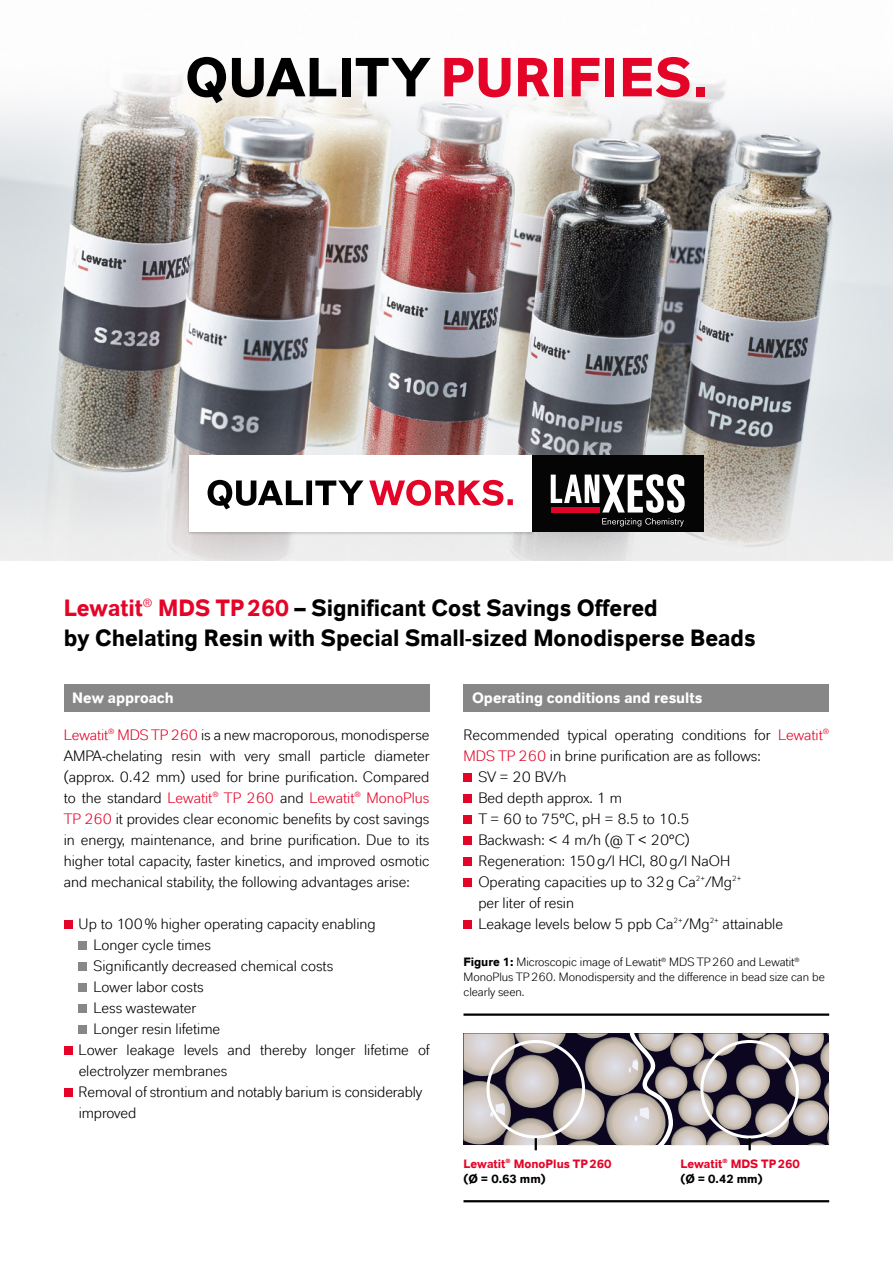
<style>
.page{position:relative;width:893px;height:1263px;background:#fff}
.page>*{position:absolute;margin:0;border:0;box-sizing:border-box;transform-origin:0 0}
.t1{font:700 54.15px "Lanxess";letter-spacing:.015em;color:#e40428}
.Tabelle{font:700 23.4px/30px "Lanxess";color:#000;scale:.96 1}
.Copy{font:15px/21px "Lanxess";color:#000;text-align:justify}
.Aufzählung{font:15px/21px "Lanxess";color:#000}
.Copy_hf{font:700 15px "Lanxess";color:#fff}
.Bildunterschrift{font:12px/15px "Lanxess";letter-spacing:-.005em;color:#000}
.Copy-2{font:700 12px "Lanxess";color:#e40428}
.Copy-3{font:700 12px "Lanxess";color:#000}
.s1{color:#000}
.s2{color:#e40428}
.s3{font-weight:700}
</style>
<div class="page">
<img style="left:0;top:75px;width:893px;height:485px">
<div style="left:188px;top:456px;width:346px;height:79px;background:#000;opacity:.15"></div>
<div style="left:189px;top:455px;width:343px;height:76px;background:#fff"></div>
<div style="left:532px;top:455px;width:172px;height:76px;background:#050505"></div>
<svg style="left:551px;top:474px;width:134px;height:52px"></svg>
<svg style="left:369px;top:480px;width:144px;height:26px"></svg>
<svg style="left:208px;top:480px;width:155px;height:29px"></svg>
<div style="left:463px;top:1033px;width:366px;height:112px;background:#0c0620"></div>
<svg style="left:755px;top:1034px;width:35px;height:35px"></svg>
<svg style="left:755px;top:1103px;width:34px;height:34px"></svg>
<svg style="left:793px;top:1100px;width:35px;height:36px"></svg>
<svg style="left:785px;top:1064px;width:36px;height:35px"></svg>
<svg style="left:824px;top:1082px;width:5px;height:24px"></svg>
<svg style="left:807px;top:1128px;width:22px;height:17px"></svg>
<svg style="left:788px;top:1033px;width:41px;height:39px"></svg>
<div style="left:64px;top:684px;width:365px;height:27px;background:#878787"></div>
<div style="left:64px;top:920px;width:8px;height:9px;background:#e40428"></div>
<div style="left:79px;top:941px;width:8px;height:9px;background:#878787"></div>
<div style="left:79px;top:962px;width:8px;height:9px;background:#878787"></div>
<div style="left:79px;top:983px;width:8px;height:9px;background:#878787"></div>
<div style="left:79px;top:1004px;width:8px;height:9px;background:#878787"></div>
<div style="left:79px;top:1025px;width:8px;height:9px;background:#878787"></div>
<div style="left:64px;top:1046px;width:8px;height:9px;background:#e40428"></div>
<div style="left:64px;top:1088px;width:8px;height:9px;background:#e40428"></div>
<hr style="left:463px;top:1013px;width:366px;height:3px;background:#000">
<hr style="left:463px;top:1200px;width:366px;height:2px;background:#000">
<svg style="left:463px;top:1033px;width:310px;height:117px"></svg>
<div style="left:463px;top:684px;width:366px;height:27px;background:#878787"></div>
<div style="left:463px;top:773px;width:9px;height:9px;background:#e40428"></div>
<div style="left:463px;top:794px;width:9px;height:9px;background:#e40428"></div>
<div style="left:463px;top:815px;width:9px;height:9px;background:#e40428"></div>
<div style="left:463px;top:836px;width:9px;height:9px;background:#e40428"></div>
<div style="left:463px;top:857px;width:9px;height:9px;background:#e40428"></div>
<div style="left:463px;top:878px;width:9px;height:9px;background:#e40428"></div>
<div style="left:463px;top:920px;width:9px;height:9px;background:#e40428"></div>
<p class="t1" style="left:185px;top:45px;width:524px"><span class="s1">QUALITY</span> PURIFIES.</p>
<p class="Tabelle" style="left:64px;top:592px;width:722px"><span class="s2">Lewatit</span><sup>®</sup> <span class="s2">MDS TP260</span> – Significant Cost Savings Offered<br>by Chelating Resin with Special Small-sized Monodisperse Beads</p>
<p class="Copy_hf" style="left:72px;top:689px;width:103px">New approach</p>
<p class="Copy" style="left:64px;top:724px;width:367px"><span class="s2">Lewatit</span><sup>®</sup> <span class="s2">MDS TP 260</span> is a new macroporous, monodisperse AMPA-chelating resin with very small particle diameter -(approx. 0.42 mm) used for brine purification. Compared to the standard <span class="s2">Lewatit</span><sup>®</sup> <span class="s2">TP 260</span> and <span class="s2">Lewatit</span><sup>®</sup> <span class="s2">MonoPlus TP 260</span> it provides clear economic -benefits by cost savings in energy, maintenance, and brine purification. Due to its higher total capacity, faster kinetics, and improved osmotic and mechanical stability, the following advantages arise:</p>
<p class="Aufzählung" style="left:94px;top:913px;width:284px;text-indent:-15px">Up to 100% higher operating capacity enabling<br>Longer cycle times<br>Significantly decreased chemical costs<br>Lower labor costs<br>Less wastewater<br>Longer resin lifetime</p>
<p class="Aufzählung" style="left:79px;top:1039px;width:353px">Lower leakage levels and thereby longer lifetime of electrolyzer membranes</p>
<p class="Aufzählung" style="left:79px;top:1081px;width:345px">Removal of strontium and notably barium is considerably improved</p>
<p class="Copy_hf" style="left:472px;top:689px;width:232px">Operating conditions and results</p>
<p class="Copy" style="left:463px;top:724px;width:367px">Recommended typical operating conditions for <span class="s2">Lewatit</span><sup>®<br></sup><span class="s2">MDS TP 260</span> in brine purification are as follows:</p>
<p class="Aufzählung" style="left:478px;top:766px;width:90px">SV = 20 BV/h</p>
<p class="Aufzählung" style="left:478px;top:787px;width:145px">Bed depth approx. 1 m</p>
<p class="Aufzählung" style="left:478px;top:808px;width:213px">T = 60 to 75°C, pH = 8.5 to 10.5</p>
<p class="Aufzählung" style="left:478px;top:829px;width:213px">Backwash: &lt; 4 m/h (@ T &lt; 20°C)</p>
<p class="Aufzählung" style="left:478px;top:850px;width:253px">Regeneration: 150 g/l HCl, 80 g/l NaOH</p>
<p class="Aufzählung" style="left:478px;top:871px;width:264px">Operating capacities up to 32g Ca<sup>2+</sup>/Mg<sup>2+ </sup>per liter of resin</p>
<p class="Aufzählung" style="left:478px;top:913px;width:306px">Leakage levels below 5 ppb Ca<sup>2+</sup>/Mg<sup>2+</sup> attainable</p>
<p class="Bildunterschrift" style="left:463px;top:954px;width:363px"><span class="s3">Figure 1:</span> Microscopic image of Lewatit<sup>®</sup> MDS TP260 and Lewatit<sup>®<br></sup>MonoPlus TP260. Monodispersity and the difference in bead size can be clearly seen.</p>
<p class="Copy-2" style="left:463px;top:1156px;width:150px">Lewatit<sup>®</sup> MonoPlus TP260</p>
<p class="Copy-3" style="left:463px;top:1171px;width:84px">(Ø = 0.63 mm)</p>
<p class="Copy-2" style="left:680px;top:1156px;width:121px">Lewatit<sup>®</sup> MDS TP260</p>
<p class="Copy-3" style="left:680px;top:1171px;width:84px">(Ø = 0.42 mm)</p>
</div>
